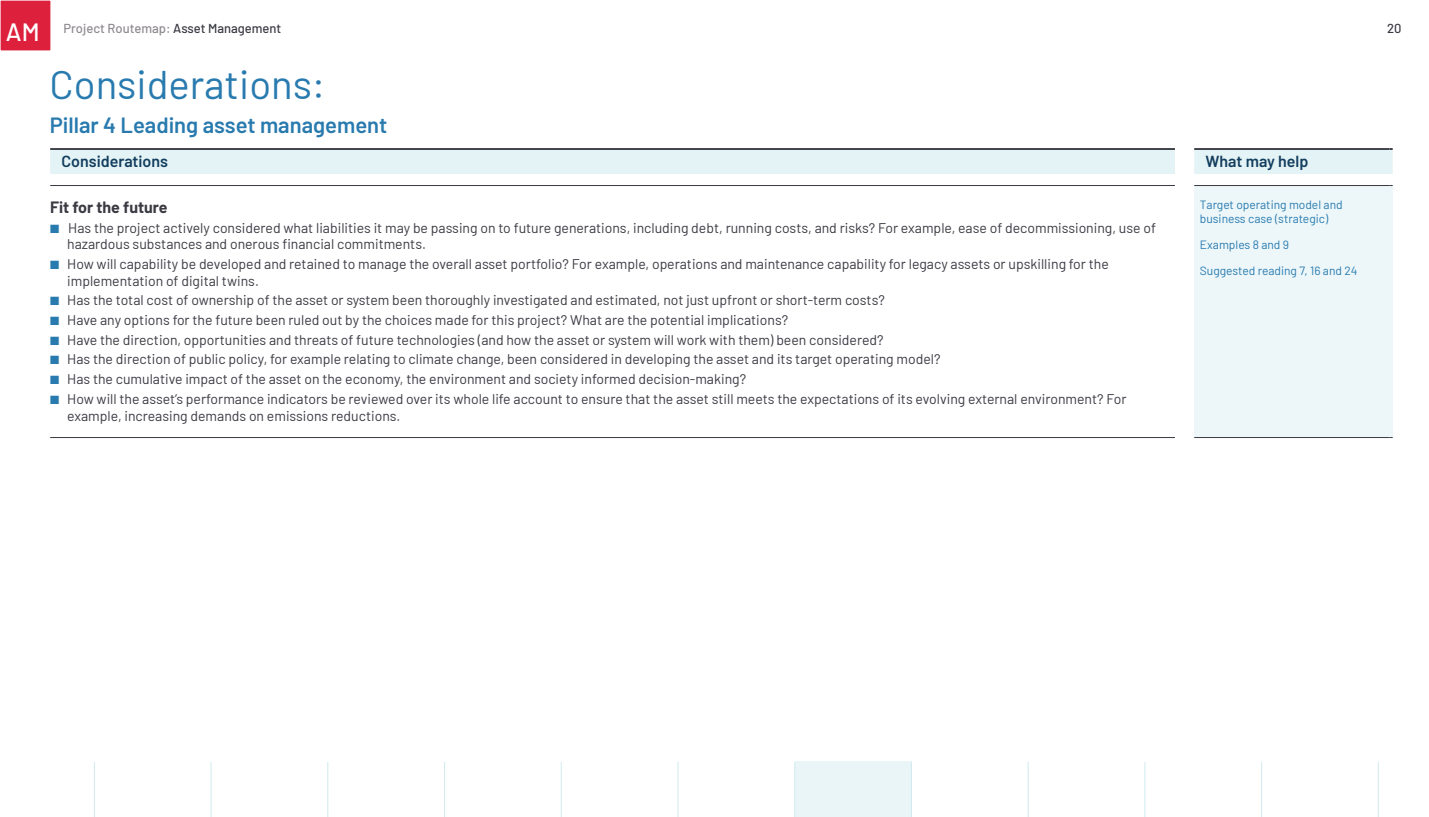
<style>
.page{position:relative;width:1429px;height:817px;background:#fff}
.page>*{position:absolute;margin:0;border:0;box-sizing:border-box;transform-origin:0 0}
.t1{font:40px "Barlow";color:#287aaf}
.t2{font:600 22px "Barlow";color:#287aaf}
.t3{font:600 16px "Barlow";color:#123d5e}
.t4{font:700 16px "Barlow";color:#3a3a43}
.t5{font:14px/16.8px "Barlow";color:#3a3a43}
.t6{font:500 13px "Barlow";color:#8e8a90}
.t7{font:500 13px "Barlow";color:#3a3a43}
.t8{font:12px/14.4px "Barlow";color:#287aaf}
.s1{font-size:25px;color:#fff}
.s2{color:#3a3a43}
.s3{color:#287aaf}
</style>
<div class="page">
<div style="left:0;top:0;width:51px;height:51px;background:#dd213d"></div>
<div style="left:1194px;top:185px;width:198px;height:252px;background:#edf7f9"></div>
<svg style="left:50px;top:148px;width:1342px;height:38px"></svg>
<hr style="left:50px;top:437px;width:1125px;height:1px;background:#3a3a43">
<hr style="left:1194px;top:437px;width:195px;height:1px;background:#3a3a43">
<div style="left:795px;top:761px;width:116px;height:55px;background:#e9f5f7"></div>
<hr style="left:94px;top:761px;width:1px;height:55px;background:#d1eaee">
<hr style="left:211px;top:761px;width:1px;height:55px;background:#d1eaee">
<hr style="left:327px;top:761px;width:1px;height:55px;background:#d1eaee">
<hr style="left:444px;top:761px;width:1px;height:55px;background:#d1eaee">
<hr style="left:561px;top:761px;width:1px;height:55px;background:#d1eaee">
<hr style="left:678px;top:761px;width:1px;height:55px;background:#d1eaee">
<hr style="left:794px;top:761px;width:1px;height:55px;background:#d1eaee">
<hr style="left:911px;top:761px;width:1px;height:55px;background:#d1eaee">
<hr style="left:1028px;top:761px;width:1px;height:55px;background:#d1eaee">
<hr style="left:1144px;top:761px;width:1px;height:55px;background:#d1eaee">
<hr style="left:1261px;top:761px;width:1px;height:55px;background:#d1eaee">
<hr style="left:1378px;top:761px;width:1px;height:55px;background:#d1eaee">
<p class="t6" style="left:6px;top:19px;width:277px"><span class="s1">AM</span> Project Routemap: <span class="s2">Asset Management</span></p>
<p class="t7" style="left:1387px;top:19px;width:16px">20</p>
<h1 class="t1" style="left:50px;top:55px;width:277px">Considerations:</h1>
<h2 class="t2" style="left:50px;top:108px;width:339px">Pillar 4 Leading asset management</h2>
<p class="t3" style="left:62px;top:150px;width:108px">Considerations</p>
<p class="t3" style="left:1205px;top:150px;width:104px">What may help</p>
<p class="t4" style="left:50px;top:195px;width:119px">Fit for the future</p>
<p class="t5" style="left:67px;top:218px;width:1090px;text-indent:-17px"><span class="s3">■</span> Has the project actively considered what liabilities it may be passing on to future generations, including debt, running costs, and risks? For example, ease of decommissioning, use of hazardous substances and onerous financial commitments.</p>
<p class="t5" style="left:67px;top:254px;width:1043px;text-indent:-17px"><span class="s3">■</span> How will capability be developed and retained to manage the overall asset portfolio? For example, operations and maintenance capability for legacy assets or upskilling for the implementation of digital twins.</p>
<p class="t5" style="left:50px;top:291px;width:836px"><span class="s3">■</span> Has the total cost of ownership of the asset or system been thoroughly investigated and estimated, not just upfront or short-term costs?</p>
<p class="t5" style="left:50px;top:310px;width:739px"><span class="s3">■</span> Have any options for the future been ruled out by the choices made for this project? What are the potential implications?</p>
<p class="t5" style="left:50px;top:330px;width:835px"><span class="s3">■</span> Have the direction, opportunities and threats of future technologies (and how the asset or system will work with them) been considered?</p>
<p class="t5" style="left:50px;top:350px;width:892px"><span class="s3">■</span> Has the direction of public policy, for example relating to climate change, been considered in developing the asset and its target operating model?</p>
<p class="t5" style="left:50px;top:369px;width:697px"><span class="s3">■</span> Has the cumulative impact of the asset on the economy, the environment and society informed decision-making?</p>
<p class="t5" style="left:67px;top:389px;width:1061px;text-indent:-17px"><span class="s3">■</span> How will the asset’s performance indicators be reviewed over its whole life account to ensure that the asset still meets the expectations of its evolving external environment? For example, increasing demands on emissions reductions.</p>
<p class="t8" style="left:1200px;top:196px;width:144px">Target operating model and business case (strategic)</p>
<p class="t8" style="left:1200px;top:231px;width:159px;line-height:25.8px">Examples 8 and 9<br>Suggested reading 7, 16 and 24</p>
</div>
